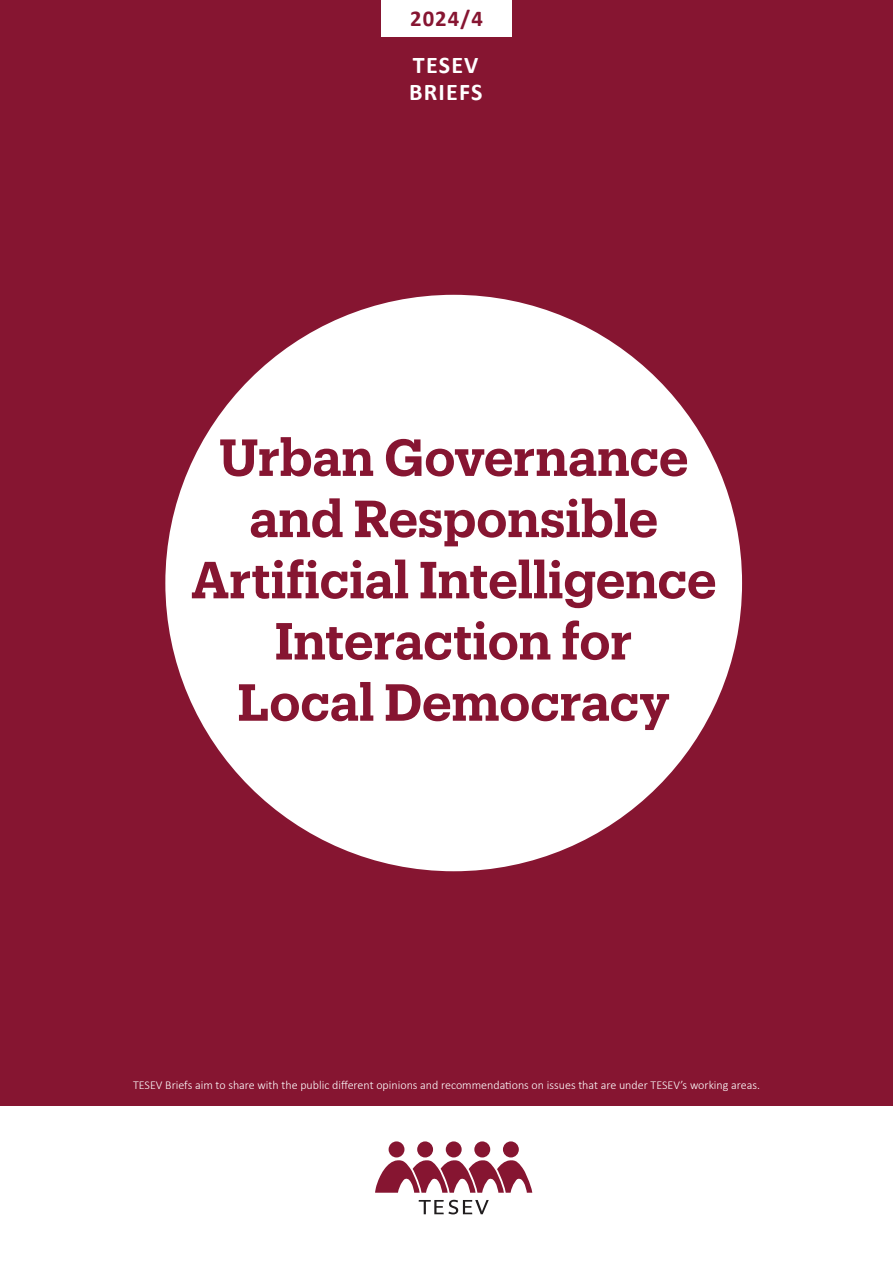
<style>
.page{position:relative;width:893px;height:1263px;background:#fff}
.page>*{position:absolute;margin:0;border:0;box-sizing:border-box;transform-origin:0 0}
.t1{font:600 51px/61.2px "Produkt";color:#861531;text-align:center}
.t2{font:700 24px "Calibri";letter-spacing:.05em;color:#fff}
.t3{font:700 22.65px "Calibri";color:#861531}
.t4{font:300 12px "Calibri";color:#fff}
</style>
<div class="page">
<div style="left:0;top:0;width:893px;height:1106px;background:#861531"></div>
<div style="left:381px;top:0;width:131px;height:36px;background:#fff"></div>
<div style="left:161px;top:290px;width:586px;height:586px;background:#fff;border-radius:50%"></div>
<svg style="left:375px;top:1141px;width:157px;height:52px"></svg>
<svg style="left:419px;top:1200px;width:70px;height:14px"></svg>
<p class="t3" style="left:410px;top:2px;width:74px">2024/4</p>
<p class="t2" style="left:413px;top:48px;width:67px">TESEV</p>
<p class="t2" style="left:409px;top:75px;width:75px">BRIEFS</p>
<p class="t1" style="left:191px;top:424px;width:527px">Urban Governance and Responsible<br>Artificial Intelligence<br>Interaction for</p>
<p class="t1" style="left:238px;top:669px;width:434px">Local Democracy</p>
<p class="t4" style="left:133px;top:1078px;width:628px">TESEV Briefs aim to share with the public different opinions and recommendations on issues that are under TESEV’s working areas.</p>
</div>
